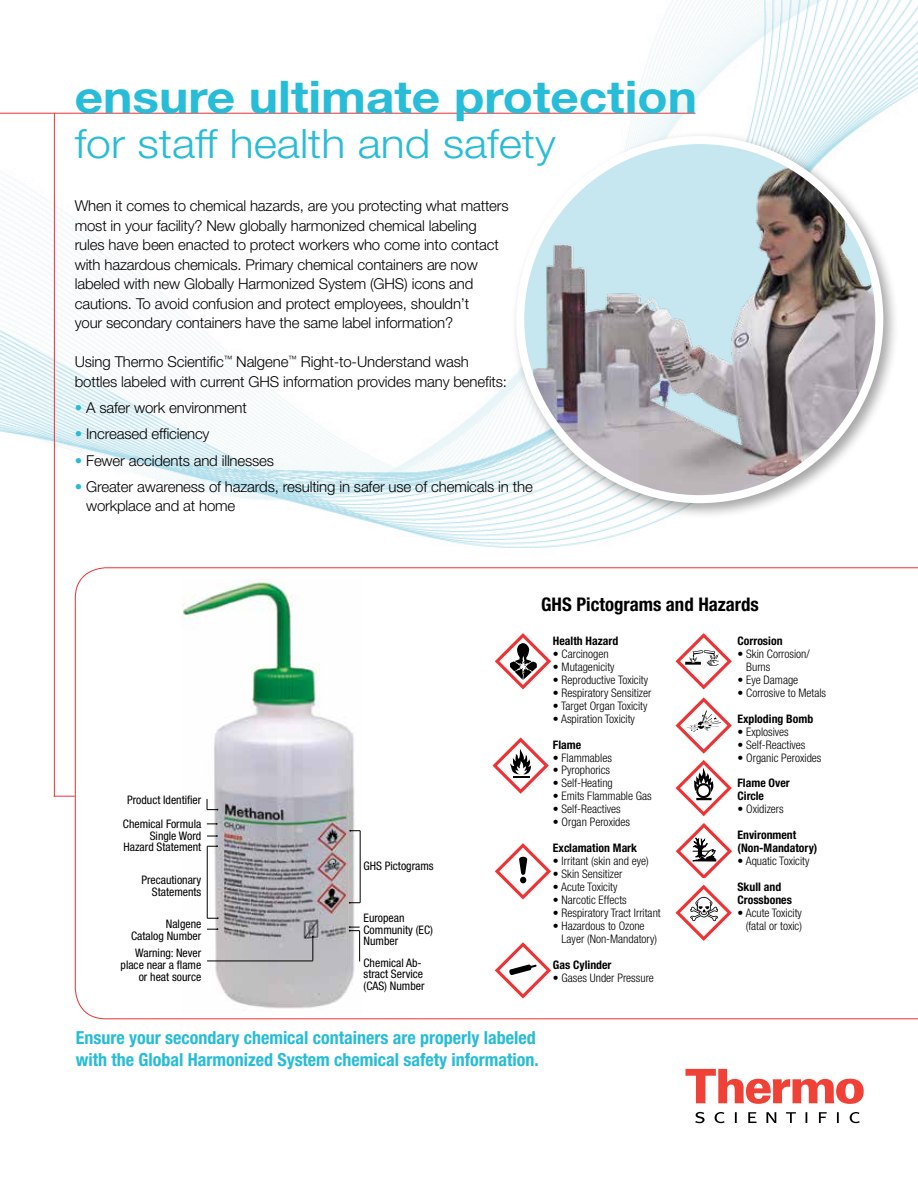
<style>
.page{position:relative;width:918px;height:1188px;background:#fff}
.page>*{position:absolute;margin:0;border:0;box-sizing:border-box;transform-origin:0 0}
.t1{font:700 45px "Helvetica Neue LT Std";color:#27bcd7;scale:1.1 1}
.t2{font:300 40.5px "Helvetica Neue LT Std";color:#27bcd7;scale:1.1 1}
.t3{font:700 condensed 18.9px "Helvetica Neue LT Std";color:#000}
.t4{font:700 condensed 18px/21.6px "Helvetica Neue LT Std";color:#27bcd7}
.t5{font:300 15px/19.5px "Helvetica Neue LT Std";letter-spacing:-.01em;color:#000}
.t6{font:300 condensed 11.7px/12.9px "Helvetica Neue LT Std";color:#000}
.t7{font:condensed 11.7px/11.7px "Helvetica Neue LT Std";color:#000;text-align:right}
.t8{font:700 condensed 11.7px/12.9px "Helvetica Neue LT Std";color:#000}
.s1{color:#27bcd7}
</style>
<div class="page">
<img style="left:0;top:0;width:918px;height:771px">
<hr style="left:0;top:113px;width:696px;height:1px;background:#ee3134">
<div style="left:511px;top:131px;width:388px;height:388px;background:#000;opacity:.35"></div>
<img style="left:520px;top:140px;width:359px;height:359px;border-radius:180px">
<div style="left:516px;top:136px;width:367px;height:367px;border:8px solid #fff;border-radius:50%"></div>
<svg style="left:75px;top:567px;width:843px;height:453px"></svg>
<svg style="left:495px;top:633px;width:56px;height:56px"></svg>
<svg style="left:492px;top:737px;width:57px;height:57px"></svg>
<svg style="left:495px;top:843px;width:56px;height:57px"></svg>
<svg style="left:495px;top:942px;width:56px;height:57px"></svg>
<svg style="left:676px;top:697px;width:56px;height:57px"></svg>
<svg style="left:676px;top:760px;width:56px;height:56px"></svg>
<svg style="left:676px;top:633px;width:56px;height:56px"></svg>
<svg style="left:676px;top:823px;width:56px;height:55px"></svg>
<svg style="left:676px;top:885px;width:56px;height:56px"></svg>
<img style="left:182px;top:579px;width:180px;height:438px">
<svg style="left:207px;top:928px;width:11px;height:2px"></svg>
<svg style="left:207px;top:835px;width:11px;height:2px"></svg>
<svg style="left:207px;top:799px;width:11px;height:11px"></svg>
<svg style="left:207px;top:917px;width:12px;height:2px"></svg>
<svg style="left:207px;top:845px;width:11px;height:2px"></svg>
<hr style="left:207px;top:846px;width:1px;height:72px;background:#000">
<svg style="left:349px;top:902px;width:11px;height:2px"></svg>
<svg style="left:349px;top:830px;width:11px;height:2px"></svg>
<hr style="left:360px;top:831px;width:1px;height:72px;background:#000">
<svg style="left:349px;top:926px;width:11px;height:6px"></svg>
<hr style="left:359px;top:931px;width:1px;height:30px;background:#000">
<svg style="left:207px;top:823px;width:11px;height:2px"></svg>
<svg style="left:312px;top:936px;width:2px;height:25px"></svg>
<hr style="left:207px;top:961px;width:106px;height:1px;background:#000">
<hr style="left:54px;top:113px;width:1px;height:684px;background:#ee3134">
<svg style="left:685px;top:1069px;width:179px;height:35px"></svg>
<svg style="left:695px;top:1112px;width:165px;height:11px"></svg>
<svg style="left:54px;top:796px;width:21px;height:1px"></svg>
<h1 class="t1" style="left:75px;top:69px;width:567px">ensure ultimate protection</h1>
<h2 class="t2" style="left:75px;top:119px;width:439px">for staff health and safety</h2>
<p class="t5" style="left:75px;top:196px;width:435px">When it comes to chemical hazards, are you protecting what matters most in your facility? New globally harmonized chemical labeling rules have been enacted to protect workers who come into contact with hazardous chemicals. Primary chemical containers are now labeled with new Globally Harmonized System (GHS) icons and cautions. To avoid confusion and protect employees, shouldn’t<br>your secondary containers have the same label information?</p>
<p class="t5" style="left:75px;top:352px;width:434px">Using Thermo Scientific<sup>™</sup> Nalgene<sup>™</sup> Right-to-Understand wash bottles labeled with current GHS information provides many benefits:</p>
<p class="t5" style="left:75px;top:398px;width:174px"><span class="s1">•</span> A safer work environment</p>
<p class="t5" style="left:75px;top:424px;width:136px"><span class="s1">•</span> Increased efficiency</p>
<p class="t5" style="left:75px;top:450px;width:201px"><span class="s1">•</span> Fewer accidents and illnesses</p>
<p class="t5" style="left:86px;top:477px;width:448px;text-indent:-11px"><span class="s1">•</span> Greater awareness of hazards, resulting in safer use of chemicals in the workplace and at home</p>
<p class="t7" style="left:127px;top:794px;width:76px">Product Identifier</p>
<p class="t7" style="left:123px;top:818px;width:80px">Chemical Formula</p>
<p class="t7" style="left:124px;top:829px;width:79px">Single Word<br>Hazard Statement</p>
<p class="t7" style="left:141px;top:874px;width:61px">Precautionary<br>Statements</p>
<p class="t7" style="left:131px;top:918px;width:72px">Nalgene<br>Catalog Number</p>
<p class="t7" style="left:121px;top:947px;width:82px">Warning: Never place near a flame or heat source</p>
<p class="t7" style="left:364px;top:860px;width:72px">GHS Pictograms</p>
<p class="t7" style="left:364px;top:912px;width:71px;text-align:left">European<br>Community (EC)<br>Number</p>
<p class="t7" style="left:364px;top:956px;width:63px;text-align:left">Chemical Ab&shy;stract Service (CAS) Number</p>
<p class="t3" style="left:541px;top:593px;width:219px">GHS Pictograms and Hazards</p>
<p class="t8" style="left:553px;top:634px;width:67px">Health Hazard</p>
<p class="t6" style="left:553px;top:647px;width:57px">• Carcinogen</p>
<p class="t6" style="left:553px;top:660px;width:63px">• Mutagenicity</p>
<p class="t6" style="left:553px;top:673px;width:97px">• Reproductive Toxicity</p>
<p class="t6" style="left:553px;top:686px;width:100px">• Respiratory Sensitizer</p>
<p class="t6" style="left:553px;top:699px;width:96px">• Target Organ Toxicity</p>
<p class="t6" style="left:553px;top:712px;width:84px">• Aspiration Toxicity</p>
<p class="t8" style="left:553px;top:738px;width:30px">Flame</p>
<p class="t6" style="left:553px;top:751px;width:61px">• Flammables</p>
<p class="t6" style="left:553px;top:764px;width:59px">• Pyrophorics</p>
<p class="t6" style="left:553px;top:777px;width:61px">• Self-Heating</p>
<p class="t6" style="left:553px;top:790px;width:100px">• Emits Flammable Gas</p>
<p class="t6" style="left:553px;top:803px;width:69px">• Self-Reactives</p>
<p class="t6" style="left:553px;top:816px;width:79px">• Organ Peroxides</p>
<p class="t8" style="left:553px;top:841px;width:86px">Exclamation Mark</p>
<p class="t6" style="left:553px;top:854px;width:97px">• Irritant (skin and eye)</p>
<p class="t6" style="left:553px;top:867px;width:71px">• Skin Sensitizer</p>
<p class="t6" style="left:553px;top:880px;width:66px">• Acute Toxicity</p>
<p class="t6" style="left:553px;top:893px;width:75px">• Narcotic Effects</p>
<p class="t6" style="left:553px;top:906px;width:109px">• Respiratory Tract Irritant</p>
<p class="t6" style="left:562px;top:919px;width:97px;text-indent:-9px">• Hazardous to Ozone<br>Layer (Non-Mandatory)</p>
<p class="t8" style="left:553px;top:958px;width:60px">Gas Cylinder</p>
<p class="t6" style="left:553px;top:971px;width:103px">• Gases Under Pressure</p>
<p class="t8" style="left:738px;top:634px;width:47px">Corrosion</p>
<p class="t6" style="left:746px;top:647px;width:65px;text-indent:-9px">• Skin Corrosion/<br>Burns</p>
<p class="t6" style="left:738px;top:673px;width:62px">• Eye Damage</p>
<p class="t6" style="left:738px;top:686px;width:90px">• Corrosive to Metals</p>
<p class="t8" style="left:738px;top:712px;width:77px">Exploding Bomb</p>
<p class="t6" style="left:738px;top:725px;width:53px">• Explosives</p>
<p class="t6" style="left:738px;top:738px;width:69px">• Self-Reactives</p>
<p class="t6" style="left:738px;top:751px;width:86px">• Organic Peroxides</p>
<p class="t8" style="left:738px;top:777px;width:54px">Flame Over<br>Circle</p>
<p class="t6" style="left:738px;top:803px;width:48px">• Oxidizers</p>
<p class="t8" style="left:738px;top:828px;width:81px">Environment (Non-Mandatory)</p>
<p class="t6" style="left:738px;top:854px;width:73px">• Aquatic Toxicity</p>
<p class="t8" style="left:738px;top:880px;width:56px">Skull and<br>Crossbones</p>
<p class="t6" style="left:738px;top:906px;width:66px;text-align:right">• Acute Toxicity (fatal or toxic)</p>
<p class="t4" style="left:76px;top:1027px;width:464px">Ensure your secondary chemical containers are properly labeled with the Global Harmonized System chemical safety information.</p>
</div>
